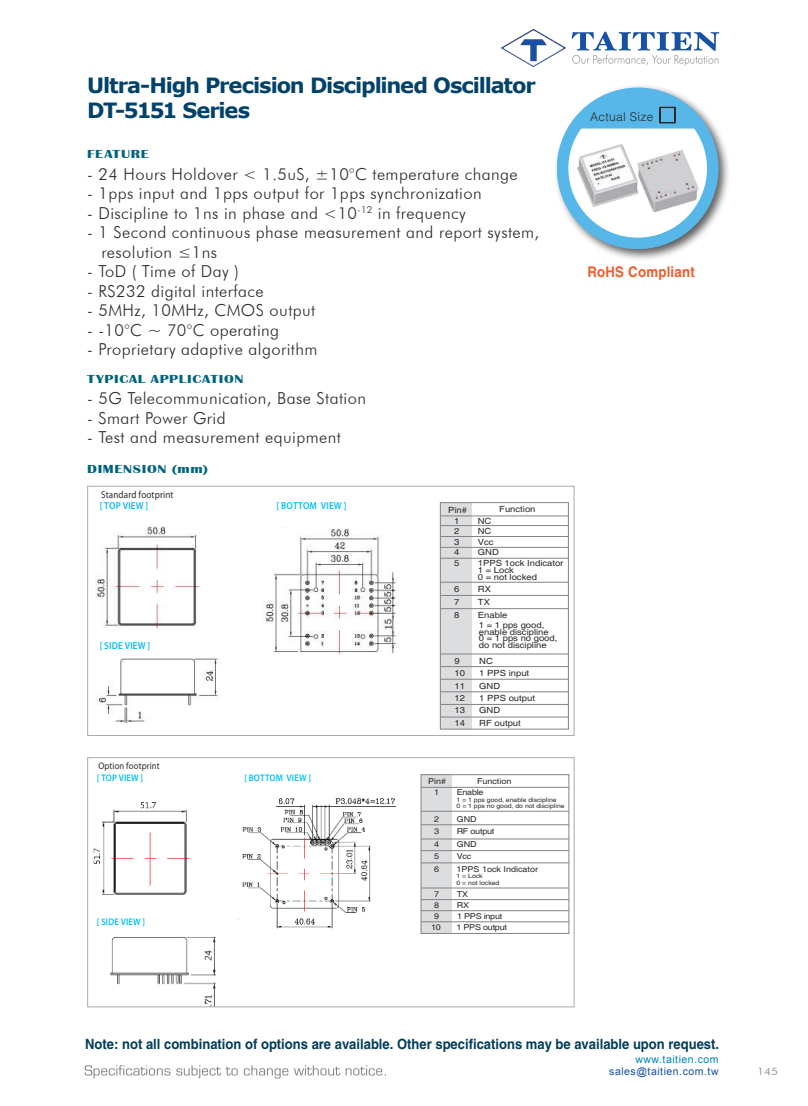
<style>
.page{position:relative;width:808px;height:1106px;background:#fff}
.page>*{position:absolute;margin:0;border:0;box-sizing:border-box;transform-origin:0 0}
.t1{font:700 21px/24.8px "Verdana";letter-spacing:-.055em;color:#00426a}
.t2{font:300 16.5px/19.5px "Futura BT";letter-spacing:.025em;color:#2b2829}
.t3{font:700 14.7px "Helvetica LT Std";letter-spacing:.02em;color:#f15d2b;scale:.9 1}
.t4{font:700 14.1px "Helvetica LT Std";color:#003d59;scale:.92 1}
.t5{font:700 12px "Britannic";letter-spacing:.045em;color:#006381;scale:1.25 1}
.t6{font:300 12px "Helvetica LT Std";letter-spacing:.03em;color:#2b2829}
.t7{font:10.5px "Arial";letter-spacing:.05em;color:#1751a2}
.t8{font:10.5px "Arial";letter-spacing:.05em;color:#0084bb}
.t9{font:300 10.2px "Futura BT";color:#828386;scale:1.18 1}
.t10{font:600 10.05px "Myriad Pro";letter-spacing:.02em;color:#00c0f3;scale:.9 1}
.t11{font:10.05px "Myriad Pro";letter-spacing:.015em;color:#2b2829;scale:.9 1}
.t12{font:600 9.6px "Myriad Pro";letter-spacing:.02em;color:#00c0f3;scale:.9 1}
.t13{font:9.6px "Myriad Pro";letter-spacing:.015em;color:#2b2829;scale:.9 1}
.t14{font:8.55px/6.8px "Helvetica";color:#2b2829;scale:1.11 1}
.t15{font:8.1px/10.8px "Helvetica";color:#2b2829;text-align:center;scale:1.11 1}
.t16{font:8.1px "Helvetica";letter-spacing:-.025em;color:#2b2829;scale:1.11 1}
.t17{font:6.15px/6.4px "Helvetica";color:#2b2829;scale:1.11 1}
</style>
<div class="page">
<div style="left:440px;top:502px;width:32px;height:227px;background:#dcddde"></div>
<hr style="left:441px;top:515px;width:127px;height:1px;background:#828386">
<hr style="left:441px;top:525px;width:127px;height:1px;background:#828386">
<hr style="left:441px;top:536px;width:127px;height:1px;background:#828386">
<hr style="left:441px;top:547px;width:127px;height:1px;background:#828386">
<hr style="left:441px;top:595px;width:127px;height:1px;background:#828386">
<hr style="left:441px;top:608px;width:127px;height:1px;background:#828386">
<hr style="left:441px;top:653px;width:127px;height:1px;background:#828386">
<hr style="left:441px;top:666px;width:127px;height:1px;background:#828386">
<hr style="left:441px;top:679px;width:127px;height:1px;background:#828386">
<hr style="left:441px;top:691px;width:127px;height:1px;background:#828386">
<hr style="left:441px;top:704px;width:127px;height:1px;background:#828386">
<hr style="left:441px;top:716px;width:127px;height:1px;background:#828386">
<hr style="left:441px;top:558px;width:127px;height:1px;background:#828386">
<hr style="left:441px;top:582px;width:127px;height:1px;background:#828386">
<div style="left:440px;top:502px;width:129px;height:227px;border:1px solid #828386"></div>
<img style="left:96px;top:526px;width:104px;height:103px">
<img style="left:264px;top:527px;width:133px;height:128px">
<img style="left:96px;top:658px;width:123px;height:65px">
<div style="left:87px;top:486px;width:488px;height:250px;border:1px solid #a8aaac"></div>
<div style="left:421px;top:774px;width:30px;height:159px;background:#dcddde"></div>
<hr style="left:421px;top:787px;width:148px;height:1px;background:#828386">
<hr style="left:421px;top:811px;width:148px;height:1px;background:#828386">
<hr style="left:421px;top:824px;width:148px;height:1px;background:#828386">
<hr style="left:421px;top:838px;width:148px;height:1px;background:#828386">
<hr style="left:421px;top:850px;width:148px;height:1px;background:#828386">
<hr style="left:421px;top:862px;width:148px;height:1px;background:#828386">
<hr style="left:421px;top:887px;width:148px;height:1px;background:#828386">
<hr style="left:421px;top:899px;width:148px;height:1px;background:#828386">
<hr style="left:421px;top:910px;width:148px;height:1px;background:#828386">
<hr style="left:421px;top:921px;width:148px;height:1px;background:#828386">
<div style="left:421px;top:774px;width:148px;height:159px;border:1px solid #828386"></div>
<img style="left:93px;top:802px;width:97px;height:93px">
<img style="left:238px;top:798px;width:157px;height:131px">
<img style="left:110px;top:936px;width:106px;height:69px">
<div style="left:87px;top:757px;width:488px;height:250px;border:1px solid #a8aaac"></div>
<div style="left:553px;top:84px;width:178px;height:177px;background:#2b2829;opacity:.75"></div>
<div style="left:563px;top:93px;width:150px;height:150px;background:#56b7e8;border-radius:50%"></div>
<div style="left:557px;top:88px;width:161px;height:161px;border:11px solid #56b7e8;border-radius:50%"></div>
<svg style="left:553px;top:107px;width:171px;height:148px"></svg>
<svg style="left:572px;top:32px;width:147px;height:34px"></svg>
<img style="left:500px;top:29px;width:67px;height:38px">
<svg style="left:85px;top:1065px;width:301px;height:13px"></svg>
<p class="t1" style="left:87px;top:75px;width:450px">Ultra-High Precision Disciplined Oscillator<br>DT-5151 Series</p>
<p class="t5" style="left:87px;top:150px;width:51px">FEATURE</p>
<p class="t2" style="left:87px;top:165px;width:432px">- 24 Hours Holdover &lt; 1.5uS, ±10°C temperature change</p>
<p class="t2" style="left:87px;top:185px;width:396px">- 1pps input and 1pps output for 1pps synchronization</p>
<p class="t2" style="left:87px;top:204px;width:380px">- Discipline to 1ns in phase and &lt;10<sup>-12</sup> in frequency</p>
<p class="t2" style="left:101px;top:224px;width:439px;text-indent:-14px">- 1 Second continuous phase measurement and report system, resolution ≤1ns</p>
<p class="t2" style="left:87px;top:263px;width:153px">- ToD ( Time of Day )</p>
<p class="t2" style="left:87px;top:282px;width:178px">- RS232 digital interface</p>
<p class="t2" style="left:87px;top:302px;width:230px">- 5MHz, 10MHz, CMOS output</p>
<p class="t2" style="left:87px;top:321px;width:194px">- -10°C ~ 70°C operating</p>
<p class="t2" style="left:87px;top:341px;width:232px">- Proprietary adaptive algorithm</p>
<p class="t5" style="left:87px;top:374px;width:127px">TYPICAL APPLICATION</p>
<p class="t2" style="left:87px;top:390px;width:280px">- 5G Telecommunication, Base Station</p>
<p class="t2" style="left:87px;top:409px;width:140px">- Smart Power Grid</p>
<p class="t2" style="left:87px;top:429px;width:255px">- Test and measurement equipment</p>
<p class="t5" style="left:87px;top:465px;width:98px">DIMENSION (mm)</p>
<p class="t11" style="left:101px;top:490px;width:82px">Standard footprint</p>
<p class="t10" style="left:100px;top:502px;width:56px">[ TOP VIEW ]</p>
<p class="t10" style="left:276px;top:502px;width:79px">[ BOTTOM VIEW ]</p>
<p class="t10" style="left:100px;top:641px;width:58px">[ SIDE VIEW ]</p>
<p class="t13" style="left:98px;top:761px;width:70px">Option footprint</p>
<p class="t12" style="left:97px;top:774px;width:53px">[ TOP VIEW ]</p>
<p class="t12" style="left:244px;top:774px;width:75px">[ BOTTOM VIEW ]</p>
<p class="t12" style="left:97px;top:918px;width:55px">[ SIDE VIEW ]</p>
<p class="t14" style="left:499px;top:507px;width:34px">Function</p>
<p class="t14" style="left:448px;top:505px;width:19px;line-height:11.4px;text-align:center">Pin#<br>1</p>
<p class="t14" style="left:478px;top:518px;width:14px">NC</p>
<p class="t14" style="left:454px;top:528px;width:6px">2</p>
<p class="t14" style="left:478px;top:529px;width:14px">NC</p>
<p class="t14" style="left:454px;top:539px;width:6px">3</p>
<p class="t14" style="left:478px;top:539px;width:16px">Vcc</p>
<p class="t14" style="left:454px;top:550px;width:6px">4</p>
<p class="t14" style="left:478px;top:550px;width:20px">GND</p>
<p class="t14" style="left:454px;top:560px;width:6px">5</p>
<p class="t14" style="left:478px;top:560px;width:79px">1PPS 1ock Indicator<br>1 = Lock<br>0 = not locked</p>
<p class="t14" style="left:454px;top:587px;width:6px">6</p>
<p class="t14" style="left:478px;top:587px;width:13px">RX</p>
<p class="t14" style="left:454px;top:599px;width:6px">7</p>
<p class="t14" style="left:478px;top:599px;width:12px">TX</p>
<p class="t14" style="left:454px;top:612px;width:6px">8</p>
<p class="t14" style="left:478px;top:612px;width:28px">Enable</p>
<p class="t14" style="left:479px;top:622px;width:72px">1 = 1 pps good, enable discipline<br>0 = 1 pps no good, do not discipline</p>
<p class="t14" style="left:454px;top:658px;width:6px">9</p>
<p class="t14" style="left:479px;top:658px;width:14px">NC</p>
<p class="t14" style="left:454px;top:670px;width:11px">10</p>
<p class="t14" style="left:479px;top:670px;width:46px">1 PPS input</p>
<p class="t14" style="left:454px;top:683px;width:11px">11</p>
<p class="t14" style="left:479px;top:683px;width:20px">GND</p>
<p class="t14" style="left:454px;top:695px;width:11px">12</p>
<p class="t14" style="left:479px;top:695px;width:52px">1 PPS output</p>
<p class="t14" style="left:454px;top:707px;width:11px">13</p>
<p class="t14" style="left:479px;top:707px;width:20px">GND</p>
<p class="t14" style="left:454px;top:720px;width:11px">14</p>
<p class="t14" style="left:479px;top:720px;width:39px">RF output</p>
<p class="t15" style="left:477px;top:776px;width:33px">Function</p>
<p class="t15" style="left:428px;top:776px;width:18px">Pin#<br>1</p>
<p class="t15" style="left:457px;top:787px;width:26px">Enable</p>
<p class="t17" style="left:457px;top:796px;width:99px">1 = 1 pps good, enable discipline<br>0 = 1 pps no good, do not discipline</p>
<p class="t15" style="left:434px;top:814px;width:6px">2</p>
<p class="t15" style="left:457px;top:814px;width:19px">GND</p>
<p class="t15" style="left:434px;top:826px;width:6px">3</p>
<p class="t16" style="left:457px;top:828px;width:35px">RF output</p>
<p class="t15" style="left:434px;top:839px;width:6px">4</p>
<p class="t15" style="left:457px;top:839px;width:19px">GND</p>
<p class="t15" style="left:434px;top:851px;width:6px">5</p>
<p class="t15" style="left:457px;top:851px;width:15px">Vcc</p>
<p class="t15" style="left:434px;top:864px;width:6px">6</p>
<p class="t15" style="left:457px;top:864px;width:75px">1PPS 1ock Indicator</p>
<p class="t17" style="left:457px;top:873px;width:40px">1 = Lock<br>0 = not locked</p>
<p class="t15" style="left:434px;top:900px;width:6px">8</p>
<p class="t15" style="left:457px;top:900px;width:13px">RX</p>
<p class="t15" style="left:434px;top:911px;width:6px">9</p>
<p class="t16" style="left:457px;top:913px;width:42px">1 PPS input</p>
<p class="t15" style="left:431px;top:922px;width:10px">10</p>
<p class="t16" style="left:456px;top:923px;width:47px">1 PPS output</p>
<p class="t15" style="left:434px;top:889px;width:6px">7</p>
<p class="t15" style="left:457px;top:889px;width:12px">TX</p>
<p class="t6" style="left:590px;top:110px;width:65px">Actual Size</p>
<p class="t3" style="left:587px;top:266px;width:121px">RoHS Compliant</p>
<p class="t4" style="left:85px;top:1038px;width:690px">Note: not all combination of options are available. Other specifications may be available upon request.</p>
<p class="t8" style="left:635px;top:1055px;width:85px">www.taitien.com</p>
<p class="t7" style="left:609px;top:1067px;width:111px">sales@taitien.com.tw</p>
<p class="t9" style="left:757px;top:1067px;width:19px">145</p>
</div>
